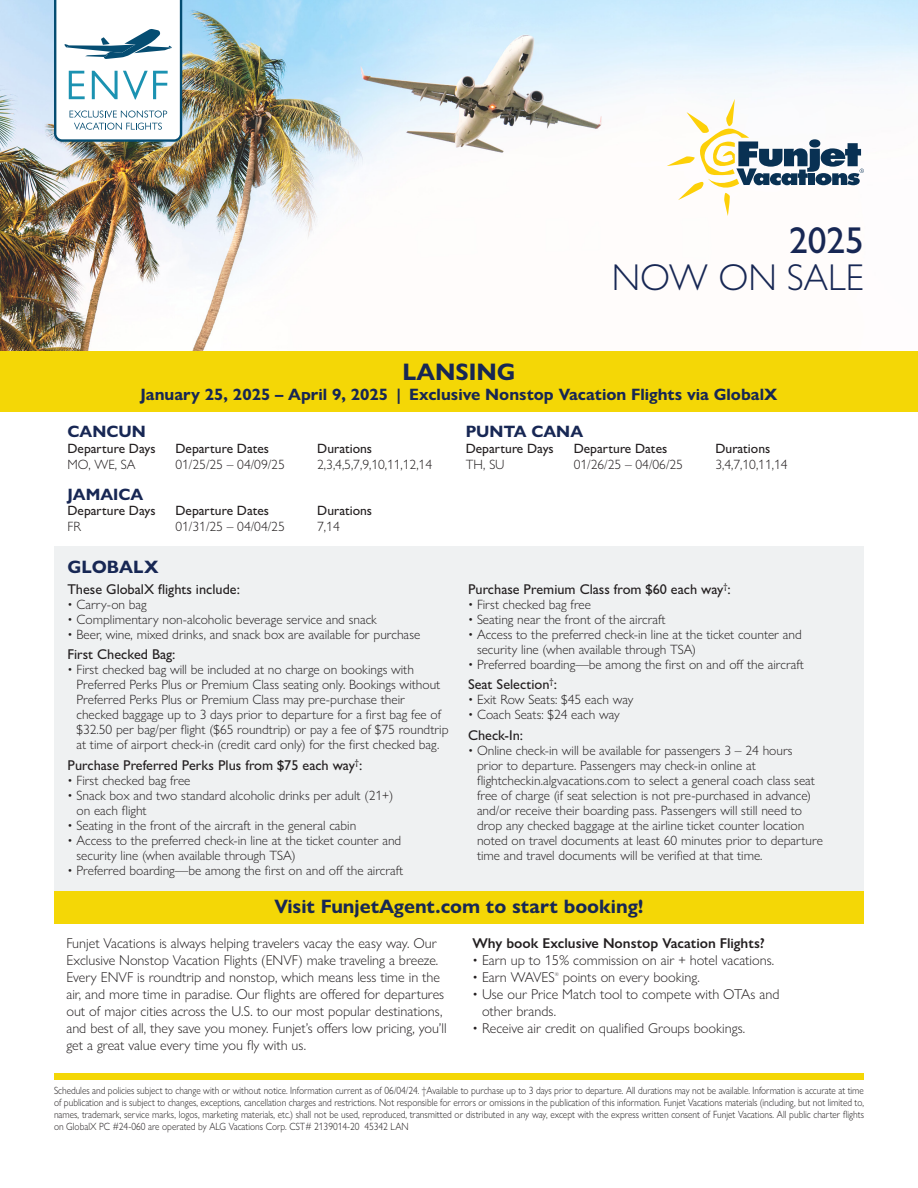
<style>
.page{position:relative;width:918px;height:1188px;background:#fff}
.page>*{position:absolute;margin:0;border:0;box-sizing:border-box;transform-origin:0 0}
.t1{font:300 37.5px "Gill Sans Nova";color:#172754}
.t2{font:500 37.5px "Gill Sans Nova";color:#172754}
.t3{font:700 24px "Gill Sans Nova";color:#172754}
.t4{font:700 19.5px "Gill Sans Nova";color:#172754}
.t5{font:700 18px "Gill Sans Nova";color:#172754}
.t6{font:700 16.5px "Gill Sans Nova";color:#172754}
.t7{font:300 14.25px/17.1px "Gill Sans Nova";color:#231f20}
.Subhead_Blue_Condensed{font:500 14.25px "Gill Sans Nova";color:#231f20}
.t8{font:600 14.25px "Gill Sans Nova";color:#231f20}
.Bullets_Condensed{font:300 13.5px/15px "Gill Sans Nova";color:#231f20}
.t9{font:500 13.5px "Gill Sans Nova";color:#231f20}
.t10{font:300 10.5px/12px "Gill Sans Nova";color:#231f20;text-align:justify;scale:.9 1}
.t11{font:300 5.25px "Gill Sans Nova";color:#231f20}
</style>
<div class="page">
<div style="left:0;top:351px;width:918px;height:61px;background:#f4d706"></div>
<div style="left:54px;top:547px;width:810px;height:344px;background:#eff1f2"></div>
<img style="left:0;top:0;width:918px;height:351px">
<svg style="left:667px;top:99px;width:197px;height:117px"></svg>
<div style="left:809px;top:139px;width:11px;height:9px;background:#093153;border-radius:50%"></div>
<div style="left:54px;top:891px;width:810px;height:189px;background:#f4d706"></div>
<div style="left:53px;top:924px;width:812px;height:148px;background:#fff"></div>
<svg style="left:54px;top:0;width:128px;height:142px"></svg>
<h1 class="t2" style="left:789px;top:217px;width:76px">2025</h1>
<h1 class="t1" style="left:612px;top:255px;width:254px">NOW ON SALE</h1>
<p class="t3" style="left:402px;top:357px;width:115px">LANSING</p>
<p class="t6" style="left:140px;top:384px;width:639px">January 25, 2025 – April 9, 2025 | Exclusive Nonstop Vacation Flights via GlobalX</p>
<p class="t6" style="left:68px;top:421px;width:80px">CANCUN</p>
<p class="t9" style="left:68px;top:440px;width:90px">Departure Days</p>
<p class="t9" style="left:176px;top:440px;width:95px">Departure Dates</p>
<p class="t9" style="left:317px;top:440px;width:56px">Durations</p>
<p class="Bullets_Condensed" style="left:68px;top:457px;width:70px">MO, WE, SA</p>
<p class="Bullets_Condensed" style="left:175px;top:457px;width:111px">01/25/25 – 04/09/25</p>
<p class="Bullets_Condensed" style="left:317px;top:457px;width:116px">2,3,4,5,7,9,10,11,12,14</p>
<p class="t6" style="left:68px;top:484px;width:77px">JAMAICA</p>
<p class="t9" style="left:68px;top:502px;width:90px">Departure Days</p>
<p class="t9" style="left:176px;top:502px;width:95px">Departure Dates</p>
<p class="t9" style="left:317px;top:502px;width:56px">Durations</p>
<p class="Bullets_Condensed" style="left:68px;top:519px;width:15px">FR</p>
<p class="Bullets_Condensed" style="left:175px;top:519px;width:111px">01/31/25 – 04/04/25</p>
<p class="Bullets_Condensed" style="left:317px;top:519px;width:24px">7,14</p>
<p class="t6" style="left:466px;top:421px;width:119px">PUNTA CANA</p>
<p class="t9" style="left:466px;top:440px;width:90px">Departure Days</p>
<p class="t9" style="left:574px;top:440px;width:95px">Departure Dates</p>
<p class="t9" style="left:716px;top:440px;width:56px">Durations</p>
<p class="Bullets_Condensed" style="left:466px;top:457px;width:40px">TH, SU</p>
<p class="Bullets_Condensed" style="left:574px;top:457px;width:111px">01/26/25 – 04/06/25</p>
<p class="Bullets_Condensed" style="left:715px;top:457px;width:74px">3,4,7,10,11,14</p>
<p class="t5" style="left:68px;top:556px;width:93px">GLOBALX</p>
<p class="Subhead_Blue_Condensed" style="left:68px;top:580px;width:174px">These GlobalX flights include:</p>
<p class="Bullets_Condensed" style="left:68px;top:597px;width:81px">• Carry-on bag</p>
<p class="Bullets_Condensed" style="left:68px;top:612px;width:311px">• Complimentary non-alcoholic beverage service and snack</p>
<p class="Bullets_Condensed" style="left:68px;top:627px;width:354px">• Beer, wine, mixed drinks, and snack box are available for purchase</p>
<p class="Subhead_Blue_Condensed" style="left:68px;top:646px;width:109px">First Checked Bag:</p>
<p class="Bullets_Condensed" style="left:77px;top:662px;width:374px;text-indent:-9px">• First checked bag will be included at no charge on bookings with Preferred Perks Plus or Premium Class seating only. Bookings without Preferred Perks Plus or Premium Class may pre-purchase their checked baggage up to 3 days prior to departure for a first bag fee of $32.50 per bag/per flight ($65 roundtrip) or pay a fee of $75 roundtrip at time of airport check-in (credit card only) for the first checked bag.</p>
<p class="Subhead_Blue_Condensed" style="left:68px;top:756px;width:296px">Purchase Preferred Perks Plus from $75 each way<sup>†</sup>:</p>
<p class="Bullets_Condensed" style="left:68px;top:772px;width:124px">• First checked bag free</p>
<p class="Bullets_Condensed" style="left:77px;top:787px;width:318px;text-indent:-9px">• Snack box and two standard alcoholic drinks per adult (21+) on each flight</p>
<p class="Bullets_Condensed" style="left:68px;top:817px;width:290px">• Seating in the front of the aircraft in the general cabin</p>
<p class="Bullets_Condensed" style="left:77px;top:832px;width:326px;text-indent:-9px">• Access to the preferred check-in line at the ticket counter and security line (when available through TSA)</p>
<p class="Bullets_Condensed" style="left:68px;top:862px;width:337px">• Preferred boarding—be among the first on and off the aircraft</p>
<p class="Subhead_Blue_Condensed" style="left:468px;top:580px;width:264px">Purchase Premium Class from $60 each way<sup>†</sup>:</p>
<p class="Bullets_Condensed" style="left:468px;top:597px;width:124px">• First checked bag free</p>
<p class="Bullets_Condensed" style="left:468px;top:612px;width:199px">• Seating near the front of the aircraft</p>
<p class="Bullets_Condensed" style="left:477px;top:627px;width:326px;text-indent:-9px">• Access to the preferred check-in line at the ticket counter and security line (when available through TSA)</p>
<p class="Bullets_Condensed" style="left:468px;top:657px;width:337px">• Preferred boarding—be among the first on and off the aircraft</p>
<p class="Subhead_Blue_Condensed" style="left:468px;top:676px;width:90px">Seat Selection<sup>†</sup>:</p>
<p class="Bullets_Condensed" style="left:468px;top:692px;width:167px">• Exit Row Seats: $45 each way</p>
<p class="Bullets_Condensed" style="left:468px;top:707px;width:153px">• Coach Seats: $24 each way</p>
<p class="Subhead_Blue_Condensed" style="left:468px;top:726px;width:57px">Check-In:</p>
<p class="Bullets_Condensed" style="left:477px;top:742px;width:347px;text-indent:-9px">• Online check-in will be available for passengers 3 – 24 hours<br>prior to departure. Passengers may check-in online at flightcheckin.algvacations.com to select a general coach class seat free of charge (if seat selection is not pre-purchased in advance) and/or receive their boarding pass. Passengers will still need to drop any checked baggage at the airline ticket counter location noted on travel documents at least 60 minutes prior to departure time and travel documents will be verified at that time.</p>
<h3 class="t4" style="left:274px;top:895px;width:371px">Visit FunjetAgent.com to start booking!</h3>
<p class="t7" style="left:66px;top:934px;width:382px">Funjet Vacations is always helping travelers vacay the easy way. Our Exclusive Nonstop Vacation Flights (ENVF) make traveling a breeze.<br>Every ENVF is roundtrip and nonstop, which means less time in the air, and more time in paradise. Our flights are offered for departures out of major cities across the U.S. to our most popular destinations, and best of all, they save you money. Funjet’s offers low pricing, you’ll get a great value every time you fly with us.</p>
<p class="t8" style="left:472px;top:934px;width:294px">Why book Exclusive Nonstop Vacation Flights?</p>
<p class="t7" style="left:472px;top:951px;width:303px">• Earn up to 15% commission on air + hotel vacations.</p>
<p class="t7" style="left:472px;top:969px;width:84px">• Earn WAVES</p>
<p class="t11" style="left:555px;top:971px;width:6px">®</p>
<p class="t7" style="left:563px;top:969px;width:139px">points on every booking.</p>
<p class="t7" style="left:482px;top:986px;width:299px;text-indent:-10px">• Use our Price Match tool to compete with OTAs and other brands.</p>
<p class="t7" style="left:472px;top:1020px;width:274px">• Receive air credit on qualified Groups bookings.</p>
<p class="t10" style="left:54px;top:1085px;width:902px">Schedules and policies subject to change with or without notice. Information current as of 06/04/24. †Available to purchase up to 3 days prior to departure. All durations may not be available. Information is accurate at time of publication and is subject to changes, exceptions, cancellation charges and restrictions. Not responsible for errors or omissions in the publication of this information. Funjet Vacations materials (including, but not limited to, names, trademark, service marks, logos, marketing materials, etc.) shall not be used, reproduced, transmitted or distributed in any way, except with the express written consent of Funjet Vacations. All public charter flights on GlobalX PC #24-060 are operated by ALG Vacations Corp. CST# 2139014-20 45342 LAN</p>
</div>
